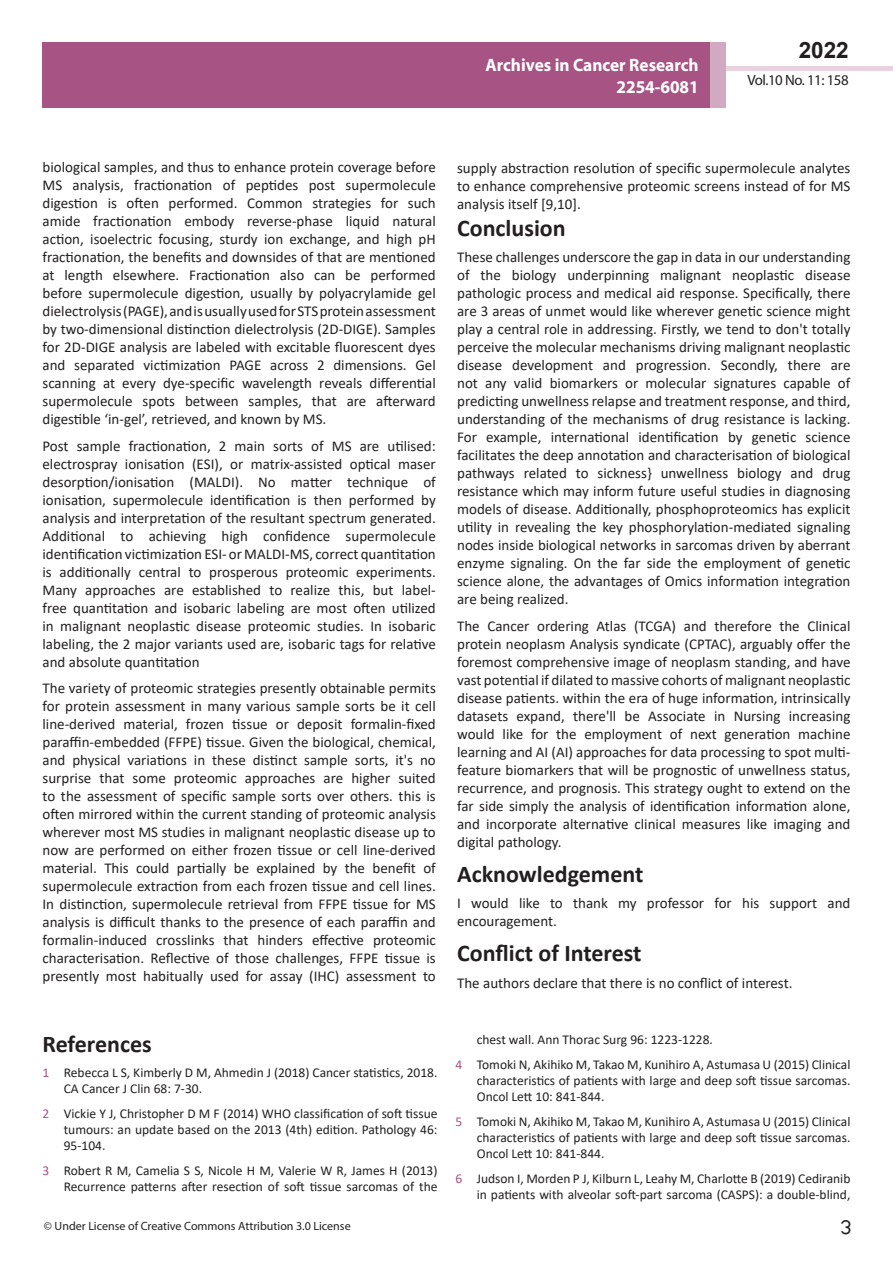
<style>
.page{position:relative;width:893px;height:1263px;background:#fff}
.page>*{position:absolute;margin:0;border:0;box-sizing:border-box;transform-origin:0 0}
.t1{font:25.5px "Tunga";color:#231f20}
.side-heading{font:700 24px "Calibri";color:#231f20}
.body_text{font:700 24px "Calibri";color:#231f20}
.t2{font:700 22.5px "Arial";color:#231f20}
.t3{font:700 18px/21.6px "Myriad Pro";color:#fff;text-align:right;scale:.96 1}
.body_text-2{font:15px/18px "Calibri";color:#231f20;text-align:justify}
.t4{font:14.85px "Myriad Pro";letter-spacing:-.03em;color:#231f20}
.t5{font:13.5px/16.2px "Calibri";color:#231f20;text-align:justify}
.t6{font:12px "Myriad Pro";color:#231f20}
.s1{color:#a75484}
</style>
<div class="page">
<div style="left:722px;top:66px;width:171px;height:5px;background:#e7d2de"></div>
<div style="left:43px;top:42px;width:682px;height:66px;background:#a75484"></div>
<div style="left:710px;top:42px;width:15px;height:66px;background:#d1a9c1"></div>
<p class="t3" style="left:485px;top:54px;width:224px">Archives in Cancer Research<br>2254-6081</p>
<h3 class="t2" style="left:799px;top:35px;width:52px">2022</h3>
<p class="t4" style="left:747px;top:71px;width:103px">Vol.10 No. 11: 158</p>
<p class="body_text-2" style="left:43px;top:158px;width:395px">biological samples, and thus to enhance protein coverage before MS analysis, fractionation of peptides post supermolecule digestion is often performed. Common strategies for such amide fractionation embody reverse-phase liquid natural action, isoelectric focusing, sturdy ion exchange, and high pH fractionation, the benefits and downsides of that are mentioned at length elsewhere. Fractionation also can be performed before supermolecule digestion, usually by polyacrylamide gel dielectrolysis (PAGE), and is usually used for STS protein assessment by two-dimensional distinction dielectrolysis (2D-DIGE). Samples for 2D-DIGE analysis are labeled with excitable fluorescent dyes and separated victimization PAGE across 2 dimensions. Gel scanning at every dye-specific wavelength reveals differential supermolecule spots between samples, that are afterward digestible ‘in-gel’, retrieved, and known by MS.</p>
<p class="body_text-2" style="left:43px;top:436px;width:395px">Post sample fractionation, 2 main sorts of MS are utilised: electrospray ionisation (ESI), or matrix-assisted optical maser desorption/ionisation (MALDI). No matter technique of ionisation, supermolecule identification is then performed by analysis and interpretation of the resultant spectrum generated.<br>Additional to achieving high confidence supermolecule identification victimization ESI- or MALDI-MS, correct quantitation is additionally central to prosperous proteomic experiments.<br>Many approaches are established to realize this, but label&shy;free quantitation and isobaric labeling are most often utilized in malignant neoplastic disease proteomic studies. In isobaric labeling, the 2 major variants used are, isobaric tags for relative and absolute quantitation</p>
<p class="body_text-2" style="left:43px;top:679px;width:395px">The variety of proteomic strategies presently obtainable permits for protein assessment in many various sample sorts be it cell line-derived material, frozen tissue or deposit formalin-fixed paraffin-embedded (FFPE) tissue. Given the biological, chemical, and physical variations in these distinct sample sorts, it's no surprise that some proteomic approaches are higher suited to the assessment of specific sample sorts over others. this is often mirrored within the current standing of proteomic analysis wherever most MS studies in malignant neoplastic disease up to now are performed on either frozen tissue or cell line-derived material. This could partially be explained by the benefit of supermolecule extraction from each frozen tissue and cell lines.<br>In distinction, supermolecule retrieval from FFPE tissue for MS analysis is difficult thanks to the presence of each paraffin and formalin-induced crosslinks that hinders effective proteomic characterisation. Reflective of those challenges, FFPE tissue is presently most habitually used for assay (IHC) assessment to</p>
<p class="side-heading" style="left:43px;top:1027px;width:111px">References</p>
<p class="t5" style="left:64px;top:1064px;width:375px;text-indent:-21px"><span class="s1">1</span> Rebecca L S, Kimberly D M, Ahmedin J (2018) Cancer statistics, 2018.<br>CA Cancer J Clin 68: 7-30.</p>
<p class="t5" style="left:64px;top:1105px;width:375px;text-indent:-21px"><span class="s1">2</span> Vickie Y J, Christopher D M F (2014) WHO classification of soft tissue tumours: an update based on the 2013 (4th) edition. Pathology 46:<br>95-104.</p>
<p class="t5" style="left:43px;top:1162px;width:396px;text-align:right"><span class="s1">3</span> Robert R M, Camelia S S, Nicole H M, Valerie W R, James H (2013)<br>Recurrence patterns after resection of soft tissue sarcomas of the</p>
<p class="t6" style="left:44px;top:1218px;width:308px">© Under License of Creative Commons Attribution 3.0 License</p>
<p class="body_text-2" style="left:457px;top:159px;width:395px">supply abstraction resolution of specific supermolecule analytes to enhance comprehensive proteomic screens instead of for MS analysis itself [9,10].</p>
<p class="body_text" style="left:457px;top:211px;width:110px">Conclusion</p>
<p class="body_text-2" style="left:457px;top:248px;width:395px">These challenges underscore the gap in data in our understanding of the biology underpinning malignant neoplastic disease pathologic process and medical aid response. Specifically, there are 3 areas of unmet would like wherever genetic science might play a central role in addressing. Firstly, we tend to don't totally perceive the molecular mechanisms driving malignant neoplastic disease development and progression. Secondly, there are not any valid biomarkers or molecular signatures capable of predicting unwellness relapse and treatment response, and third, understanding of the mechanisms of drug resistance is lacking.<br>For example, international identification by genetic science facilitates the deep annotation and characterisation of biological pathways related to sickness} unwellness biology and drug resistance which may inform future useful studies in diagnosing models of disease. Additionally, phosphoproteomics has explicit utility in revealing the key phosphorylation-mediated signaling nodes inside biological networks in sarcomas driven by aberrant enzyme signaling. On the far side the employment of genetic science alone, the advantages of Omics information integration are being realized.</p>
<p class="body_text-2" style="left:457px;top:616px;width:395px">The Cancer ordering Atlas (TCGA) and therefore the Clinical protein neoplasm Analysis syndicate (CPTAC), arguably offer the foremost comprehensive image of neoplasm standing, and have vast potential if dilated to massive cohorts of malignant neoplastic disease patients. within the era of huge information, intrinsically datasets expand, there'll be Associate in Nursing increasing would like for the employment of next generation machine learning and AI (AI) approaches for data processing to spot multi&shy;feature biomarkers that will be prognostic of unwellness status, recurrence, and prognosis. This strategy ought to extend on the far side simply the analysis of identification information alone, and incorporate alternative clinical measures like imaging and digital pathology.</p>
<p class="side-heading" style="left:457px;top:857px;width:188px">Acknowledgement</p>
<p class="body_text-2" style="left:457px;top:894px;width:395px">I would like to thank my professor for his support and encouragement.</p>
<p class="side-heading" style="left:457px;top:936px;width:186px">Conflict of Interest</p>
<p class="body_text-2" style="left:457px;top:973px;width:337px">The authors declare that there is no conflict of interest.</p>
<p class="t5" style="left:477px;top:1031px;width:238px">chest wall. Ann Thorac Surg 96: 1223-1228.</p>
<p class="t5" style="left:477px;top:1056px;width:375px;text-indent:-21px"><span class="s1">4</span> Tomoki N, Akihiko M, Takao M, Kunihiro A, Astumasa U (2015) Clinical characteristics of patients with large and deep soft tissue sarcomas.<br>Oncol Lett 10: 841-844.</p>
<p class="t5" style="left:477px;top:1113px;width:375px;text-indent:-21px"><span class="s1">5</span> Tomoki N, Akihiko M, Takao M, Kunihiro A, Astumasa U (2015) Clinical characteristics of patients with large and deep soft tissue sarcomas.<br>Oncol Lett 10: 841-844.</p>
<p class="t5" style="left:455px;top:1170px;width:396px;text-align:right"><span class="s1">6</span> Judson I, Morden P J, Kilburn L, Leahy M, Charlotte B (2019) Cediranib in patients with alveolar soft-part sarcoma (CASPS): a double-blind,</p>
<h1 class="t1" style="left:840px;top:1210px;width:13px">3</h1>
</div>
